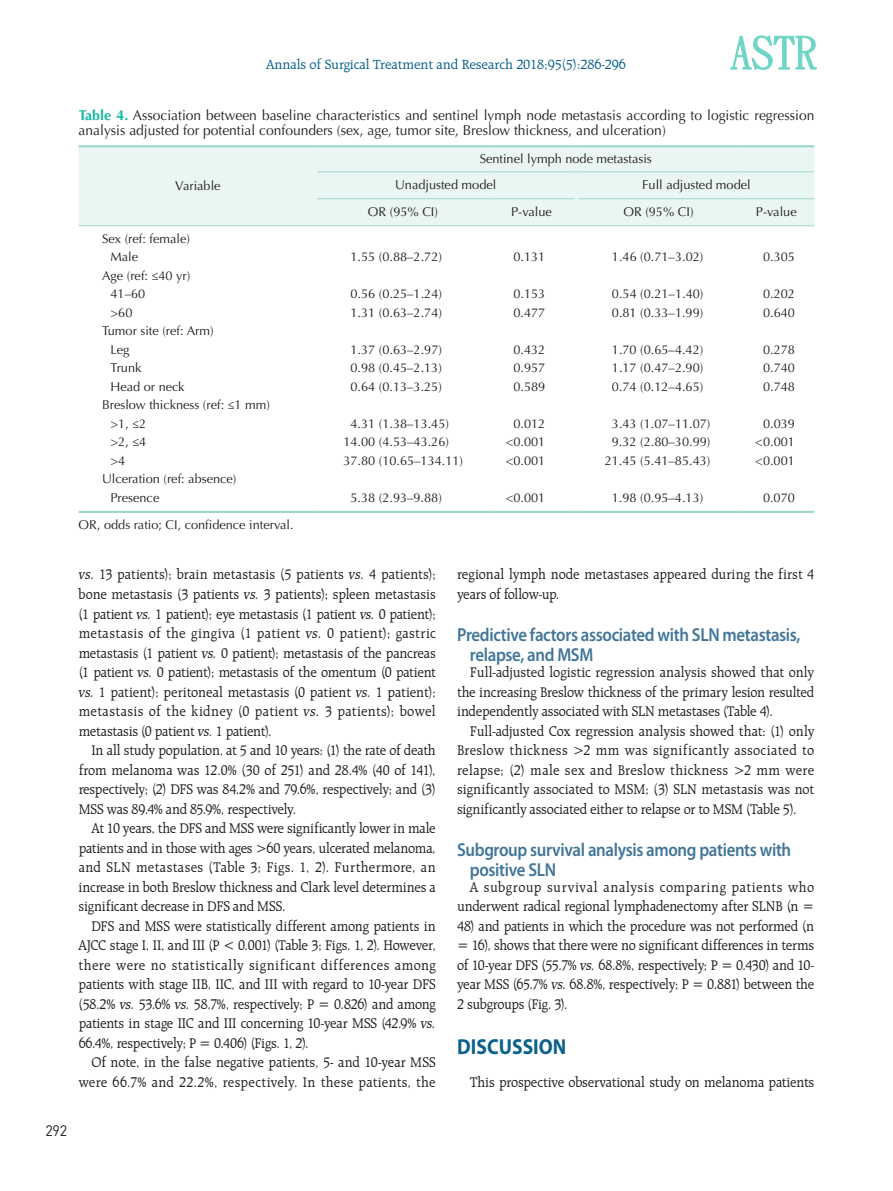
<style>
.page{position:relative;width:893px;height:1191px;background:#fff}
.page>*{position:absolute;margin:0;border:0;box-sizing:border-box;transform-origin:0 0}
.t1{font:700 21.75px "Myriad Pro";color:#0b6189;scale:.9 1}
.t2{font:600 18.75px/19.5px "Myriad Pro";letter-spacing:-.02em;color:#417599;scale:.9 1}
.t3{font:15px/19.5px "Raleigh BT";letter-spacing:-.015em;color:#231f20;text-align:justify;scale:.94 1}
.t4{font:15px/19.5px "Raleigh BT";letter-spacing:.005em;color:#231f20;text-align:right;scale:.94 1}
.t5{font:15px "Dinreg";color:#231f20;scale:.95 1}
.t6{font:14.25px/15px "Optima LT Std";color:#231f20}
.t7{font:14.25px "Raleigh BT";letter-spacing:-.01em;color:#0b6189}
.t8{font:12.75px/18.5px "Optima LT Std";color:#231f20}
.s1{font-weight:700;color:#11b9a0}
.s2{font-style:italic}
</style>
<div class="page">
<svg style="left:730px;top:35px;width:87px;height:35px"></svg>
<div style="left:79px;top:147px;width:735px;height:78px;background:#eaf6f3"></div>
<hr style="left:317px;top:171px;width:172px;height:1px;background:#a1d8cb">
<hr style="left:489px;top:171px;width:85px;height:1px;background:#a1d8cb">
<hr style="left:579px;top:171px;width:159px;height:1px;background:#a1d8cb">
<hr style="left:738px;top:171px;width:76px;height:1px;background:#a1d8cb">
<hr style="left:317px;top:198px;width:172px;height:1px;background:#a1d8cb">
<hr style="left:489px;top:198px;width:85px;height:1px;background:#a1d8cb">
<hr style="left:579px;top:198px;width:159px;height:1px;background:#a1d8cb">
<hr style="left:738px;top:198px;width:76px;height:1px;background:#a1d8cb">
<hr style="left:79px;top:145px;width:238px;height:2px;background:#a1d8cb">
<hr style="left:317px;top:145px;width:172px;height:2px;background:#a1d8cb">
<hr style="left:489px;top:145px;width:85px;height:2px;background:#a1d8cb">
<hr style="left:579px;top:145px;width:159px;height:2px;background:#a1d8cb">
<hr style="left:738px;top:145px;width:76px;height:2px;background:#a1d8cb">
<hr style="left:79px;top:225px;width:238px;height:1px;background:#a1d8cb">
<hr style="left:317px;top:225px;width:172px;height:1px;background:#a1d8cb">
<hr style="left:489px;top:225px;width:85px;height:1px;background:#a1d8cb">
<hr style="left:579px;top:225px;width:159px;height:1px;background:#a1d8cb">
<hr style="left:738px;top:225px;width:76px;height:1px;background:#a1d8cb">
<hr style="left:79px;top:511px;width:238px;height:2px;background:#a1d8cb">
<hr style="left:317px;top:511px;width:172px;height:2px;background:#a1d8cb">
<hr style="left:489px;top:511px;width:85px;height:2px;background:#a1d8cb">
<hr style="left:579px;top:511px;width:159px;height:2px;background:#a1d8cb">
<hr style="left:738px;top:511px;width:76px;height:2px;background:#a1d8cb">
<p class="t7" style="left:266px;top:56px;width:361px">Annals of Surgical Treatment and Research 2018;95(5):286-296</p>
<p class="t6" style="left:79px;top:108px;width:737px"><span class="s1">Table 4.</span> Association between baseline characteristics and sentinel lymph node metastasis according to logistic regression analysis adjusted for potential confounders (sex, age, tumor site, Breslow thickness, and ulceration)</p>
<p class="t8" style="left:175px;top:177px;width:47px">Variable</p>
<p class="t8" style="left:111px;top:229px;width:81px;text-indent:-9px">Sex (ref: female)<br>Male</p>
<p class="t8" style="left:111px;top:266px;width:81px;text-indent:-9px">Age (ref: ≤40 yr)<br>41–60</p>
<p class="t8" style="left:395px;top:146px;width:258px;line-height:26.2px;text-indent:85px">Sentinel lymph node metastasis<br>Unadjusted model</p>
<p class="t8" style="left:642px;top:176px;width:110px">Full adjusted model</p>
<p class="t8" style="left:368px;top:203px;width:72px">OR (95% CI)</p>
<p class="t8" style="left:511px;top:203px;width:42px">P-value</p>
<p class="t8" style="left:623px;top:203px;width:72px">OR (95% CI)</p>
<p class="t8" style="left:756px;top:203px;width:42px">P-value</p>
<p class="t8" style="left:351px;top:248px;width:93px">1.55 (0.88–2.72)</p>
<p class="t8" style="left:513px;top:248px;width:33px">0.131</p>
<p class="t8" style="left:612px;top:248px;width:93px">1.46 (0.71–3.02)</p>
<p class="t8" style="left:763px;top:248px;width:33px">0.305</p>
<p class="t8" style="left:351px;top:285px;width:93px">0.56 (0.25–1.24)</p>
<p class="t8" style="left:513px;top:285px;width:33px">0.153</p>
<p class="t8" style="left:612px;top:285px;width:93px">0.54 (0.21–1.40)</p>
<p class="t8" style="left:763px;top:285px;width:33px">0.202</p>
<p class="t8" style="left:111px;top:303px;width:23px">&gt;60</p>
<p class="t8" style="left:350px;top:303px;width:93px">1.31 (0.63–2.74)</p>
<p class="t8" style="left:513px;top:303px;width:33px">0.477</p>
<p class="t8" style="left:612px;top:303px;width:93px">0.81 (0.33–1.99)</p>
<p class="t8" style="left:763px;top:303px;width:33px">0.640</p>
<p class="t8" style="left:111px;top:322px;width:105px;text-indent:-9px">Tumor site (ref: Arm)<br>Leg</p>
<p class="t8" style="left:350px;top:340px;width:93px">1.37 (0.63–2.97)</p>
<p class="t8" style="left:513px;top:340px;width:33px">0.432</p>
<p class="t8" style="left:612px;top:340px;width:93px">1.70 (0.65–4.42)</p>
<p class="t8" style="left:763px;top:340px;width:33px">0.278</p>
<p class="t8" style="left:111px;top:359px;width:32px">Trunk</p>
<p class="t8" style="left:350px;top:359px;width:93px">0.98 (0.45–2.13)</p>
<p class="t8" style="left:513px;top:359px;width:33px">0.957</p>
<p class="t8" style="left:612px;top:359px;width:93px">1.17 (0.47–2.90)</p>
<p class="t8" style="left:763px;top:359px;width:33px">0.740</p>
<p class="t8" style="left:111px;top:377px;width:76px">Head or neck</p>
<p class="t8" style="left:350px;top:377px;width:93px">0.64 (0.13–3.25)</p>
<p class="t8" style="left:513px;top:377px;width:33px">0.589</p>
<p class="t8" style="left:612px;top:377px;width:93px">0.74 (0.12–4.65)</p>
<p class="t8" style="left:763px;top:377px;width:33px">0.748</p>
<p class="t8" style="left:111px;top:396px;width:161px;text-indent:-9px">Breslow thickness (ref: ≤1 mm) &gt;1, ≤2</p>
<p class="t8" style="left:350px;top:414px;width:100px">4.31 (1.38–13.45)</p>
<p class="t8" style="left:513px;top:414px;width:33px">0.012</p>
<p class="t8" style="left:612px;top:414px;width:100px">3.43 (1.07–11.07)</p>
<p class="t8" style="left:763px;top:414px;width:33px">0.039</p>
<p class="t8" style="left:111px;top:433px;width:37px">&gt;2, ≤4</p>
<p class="t8" style="left:343px;top:433px;width:107px">14.00 (4.53–43.26)</p>
<p class="t8" style="left:506px;top:433px;width:41px">&lt;0.001</p>
<p class="t8" style="left:612px;top:433px;width:100px">9.32 (2.80–30.99)</p>
<p class="t8" style="left:755px;top:433px;width:41px">&lt;0.001</p>
<p class="t8" style="left:110px;top:451px;width:16px">&gt;4</p>
<p class="t8" style="left:343px;top:451px;width:121px">37.80 (10.65–134.11)</p>
<p class="t8" style="left:506px;top:451px;width:41px">&lt;0.001</p>
<p class="t8" style="left:605px;top:451px;width:107px">21.45 (5.41–85.43)</p>
<p class="t8" style="left:755px;top:451px;width:41px">&lt;0.001</p>
<p class="t8" style="left:110px;top:470px;width:127px;text-indent:-9px">Ulceration (ref: absence)<br>Presence</p>
<p class="t8" style="left:350px;top:488px;width:93px">5.38 (2.93–9.88)</p>
<p class="t8" style="left:506px;top:488px;width:41px">&lt;0.001</p>
<p class="t8" style="left:612px;top:488px;width:93px">1.98 (0.95–4.13)</p>
<p class="t8" style="left:763px;top:488px;width:33px">0.070</p>
<p class="t8" style="left:79px;top:515px;width:216px">OR, odds ratio; CI, confidence interval.</p>
<p class="t3" style="left:78px;top:564px;width:382px"><span class="s2">vs.</span> 13 patients); brain metastasis (5 patients <span class="s2">vs.</span> 4 patients); bone metastasis (3 patients <span class="s2">vs.</span> 3 patients); spleen metastasis (1 patient <span class="s2">vs.</span> 1 patient); eye metastasis (1 patient <span class="s2">vs.</span> 0 patient); metastasis of the gingiva (1 patient <span class="s2">vs.</span> 0 patient); gastric metastasis (1 patient <span class="s2">vs.</span> 0 patient); metastasis of the pancreas (1 patient <span class="s2">vs.</span> 0 patient); metastasis of the omentum (0 patient <span class="s2">vs.</span> 1 patient); peritoneal metastasis (0 patient <span class="s2">vs.</span> 1 patient); metastasis of the kidney (0 patient <span class="s2">vs.</span> 3 patients); bowel metastasis (0 patient <span class="s2">vs.</span>1 patient).</p>
<p class="t3" style="left:79px;top:740px;width:382px;text-indent:13px">In all study population, at 5 and 10 years: (1) the rate of death from melanoma was 12.0% (30 of 251) and 28.4% (40 of 141), respectively; (2) DFS was 84.2% and 79.6%, respectively; and (3)<br>MSS was 89.4% and 85.9%, respectively.</p>
<p class="t3" style="left:79px;top:818px;width:381px;text-indent:13px">At 10 years, the DFS and MSS were significantly lower in male patients and in those with ages &gt;60 years, ulcerated melanoma, and SLN metastases (Table 3; Figs. 1, 2). Furthermore, an increase in both Breslow thickness and Clark level determines a significant decrease in DFS and MSS.</p>
<p class="t3" style="left:79px;top:915px;width:384px;text-align:left;text-indent:13px">DFS and MSS were statistically different among patients in AJCC stage I, II, and III (P &lt; 0.001) (Table 3; Figs. 1, 2). However, there were no statistically significant differences among patients with stage IIB, IIC, and III with regard to 10-year DFS (58.2% <span class="s2">vs.</span> 53.6% <span class="s2">vs.</span> 58.7%, respectively; P = 0.826) and among patients in stage IIC and III concerning 10-year MSS (42.9% <span class="s2">vs.<br></span>66.4%, respectively; P = 0.406) (Figs. 1, 2).</p>
<p class="t4" style="left:79px;top:1052px;width:381px">Of note, in the false negative patients, 5- and 10-year MSS were 66.7% and 22.2%, respectively. In these patients, the</p>
<p class="t5" style="left:46px;top:1121px;width:24px">292</p>
<p class="t3" style="left:457px;top:564px;width:381px">regional lymph node metastases appeared during the first 4 years of follow-up.</p>
<p class="t2" style="left:470px;top:625px;width:369px;text-indent:-13px">Predictive factors associated with SLN metastasis, relapse, and MSM</p>
<p class="t3" style="left:457px;top:662px;width:382px;text-indent:13px">Full-adjusted logistic regression analysis showed that only the increasing Breslow thickness of the primary lesion resulted independently associated with SLN metastases (Table 4).</p>
<p class="t3" style="left:457px;top:720px;width:381px;text-indent:13px">Full-adjusted Cox regression analysis showed that: (1) only Breslow thickness &gt;2 mm was significantly associated to relapse; (2) male sex and Breslow thickness &gt;2 mm were significantly associated to MSM; (3) SLN metastasis was not significantly associated either to relapse or to MSM (Table 5).</p>
<p class="t2" style="left:470px;top:839px;width:359px;text-indent:-13px">Subgroup survival analysis among patients with positive SLN</p>
<p class="t4" style="left:457px;top:876px;width:381px">A subgroup survival analysis comparing patients who underwent radical regional lymphadenectomy after SLNB (n =</p>
<p class="t3" style="left:457px;top:915px;width:381px">48) and patients in which the procedure was not performed (n = 16), shows that there were no significant differences in terms of 10-year DFS (55.7% <span class="s2">vs.</span> 68.8%, respectively; P = 0.430) and 10- year MSS (65.7% <span class="s2">vs.</span> 68.8%, respectively; P = 0.881) between the 2 subgroups (Fig. 3).</p>
<h1 class="t1" style="left:457px;top:1032px;width:123px">DISCUSSION</h1>
<p class="t3" style="left:470px;top:1071px;width:368px">This prospective observational study on melanoma patients</p>
</div>
